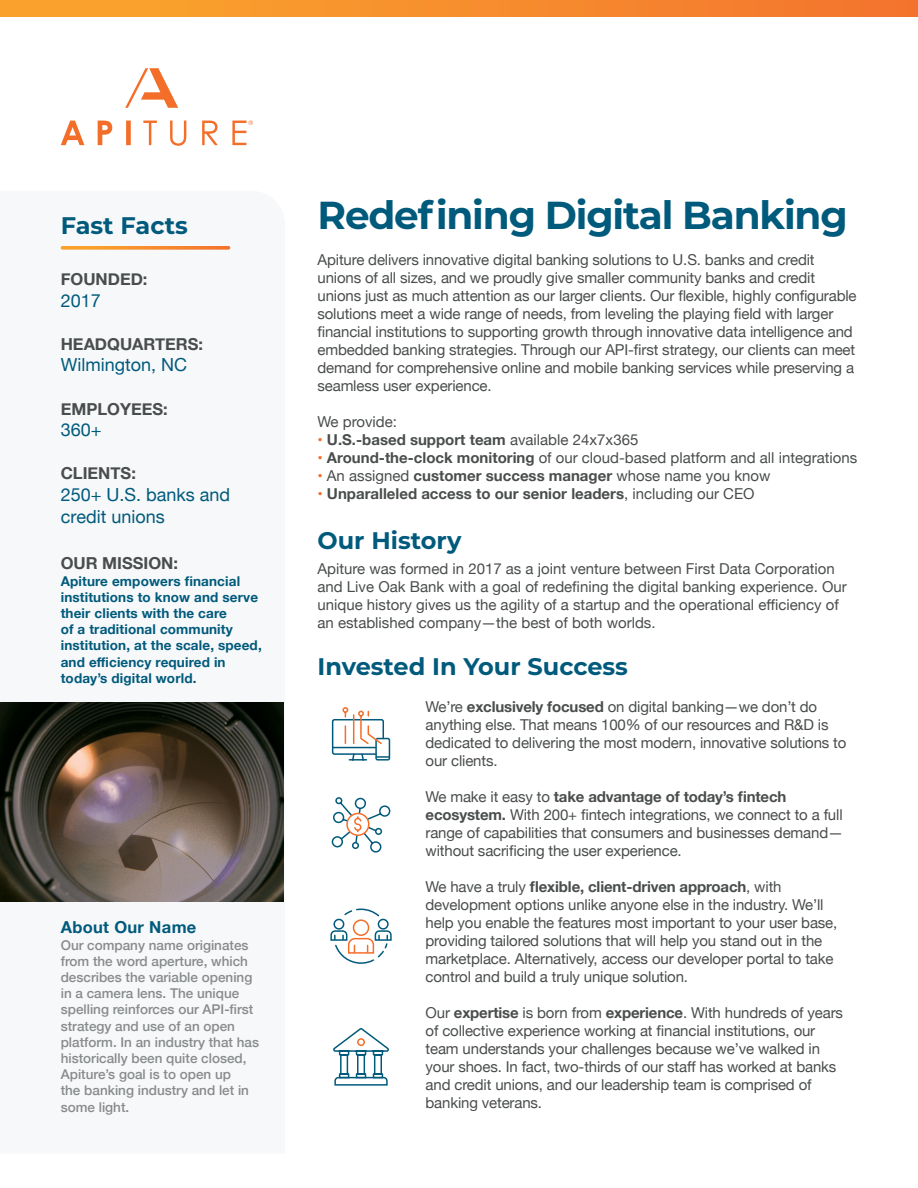
<style>
.page{position:relative;width:918px;height:1188px;background:#fff}
.page>*{position:absolute;margin:0;border:0;box-sizing:border-box;transform-origin:0 0}
.t1{font:700 39px "Montserrat";letter-spacing:-.03em;color:#005a7c}
.t2{font:700 24px "Montserrat";color:#005a7c}
.t3{font:18px/21.6px "Helvetica Neue";color:#005a7c}
.t4{font:700 16.5px "Helvetica Neue";color:#4a4d4d}
.t5{font:700 16.5px "Helvetica Neue";letter-spacing:.02em;color:#005a7c}
.t6{font:15px/18px "Helvetica Neue";letter-spacing:-.01em;color:#4a4d4d}
.t7{font:700 15px "Helvetica Neue";color:#4a4d4d}
.t8{font:500 13.5px/16.2px "Helvetica Neue";color:#888b8c}
.t9{font:700 13.5px/16.2px "Helvetica Neue";letter-spacing:.01em;color:#005a7c}
.s1{font-weight:400;color:#f36e29}
.s2{font-weight:400}
.s3{color:#f36e29}
.s4{font-weight:700}
</style>
<div class="page">
<svg style="left:61px;top:68px;width:192px;height:78px"></svg>
<div style="left:0;top:0;width:918px;height:17px;background:linear-gradient(to right,#faa72c,#f3742f)"></div>
<svg style="left:61px;top:246px;width:169px;height:4px"></svg>
<img style="left:0;top:702px;width:283px;height:200px">
<svg style="left:333px;top:1028px;width:56px;height:58px"></svg>
<svg style="left:330px;top:908px;width:62px;height:56px"></svg>
<svg style="left:331px;top:797px;width:60px;height:56px"></svg>
<svg style="left:331px;top:707px;width:60px;height:54px"></svg>
<h2 class="t2" style="left:61px;top:208px;width:129px">Fast Facts</h2>
<p class="t4" style="left:61px;top:266px;width:88px">FOUNDED:</p>
<p class="t3" style="left:61px;top:290px;width:42px">2017</p>
<p class="t4" style="left:61px;top:331px;width:144px">HEADQUARTERS:</p>
<p class="t3" style="left:61px;top:355px;width:128px">Wilmington, NC</p>
<p class="t4" style="left:61px;top:396px;width:108px">EMPLOYEES:</p>
<p class="t3" style="left:61px;top:420px;width:42px">360+</p>
<p class="t4" style="left:61px;top:461px;width:77px">CLIENTS:</p>
<p class="t3" style="left:61px;top:485px;width:171px">250+ U.S. banks and credit unions</p>
<p class="t4" style="left:61px;top:551px;width:119px">OUR MISSION:</p>
<p class="t9" style="left:61px;top:573px;width:203px">Apiture empowers financial institutions to know and serve their clients with the care<br>of a traditional community institution, at the scale, speed, and efficiency required in today’s digital world.</p>
<p class="t5" style="left:61px;top:915px;width:137px">About Our Name</p>
<p class="t8" style="left:61px;top:936px;width:200px">Our company name originates from the word aperture, which describes the variable opening in a camera lens. The unique spelling reinforces our API-first strategy and use of an open platform. In an industry that has historically been quite closed,<br>Apiture’s goal is to open up<br>the banking industry and let in some light.</p>
<h1 class="t1" style="left:318px;top:187px;width:532px">Redefining Digital Banking</h1>
<p class="t6" style="left:318px;top:251px;width:541px">Apiture delivers innovative digital banking solutions to U.S. banks and credit unions of all sizes, and we proudly give smaller community banks and credit unions just as much attention as our larger clients. Our flexible, highly configurable solutions meet a wide range of needs, from leveling the playing field with larger financial institutions to supporting growth through innovative data intelligence and embedded banking strategies. Through our API-first strategy, our clients can meet demand for comprehensive online and mobile banking services while preserving a seamless user experience.</p>
<p class="t6" style="left:318px;top:413px;width:81px">We provide:</p>
<p class="t7" style="left:318px;top:427px;width:322px"><span class="s1">•</span> U.S.-based support team <span class="s2">available 24x7x365</span></p>
<p class="t6" style="left:318px;top:449px;width:541px"><span class="s3">•</span> <span class="s4">Around-the-clock monitoring</span> of our cloud-based platform and all integrations</p>
<p class="t6" style="left:318px;top:467px;width:455px"><span class="s3">•</span> An assigned <span class="s4">customer success manager</span> whose name you know</p>
<p class="t7" style="left:318px;top:481px;width:439px"><span class="s1">•</span> Unparalleled access to our senior leaders<span class="s2">, including our CEO</span></p>
<h2 class="t2" style="left:318px;top:523px;width:146px">Our History</h2>
<p class="t6" style="left:318px;top:561px;width:531px">Apiture was formed in 2017 as a joint venture between First Data Corporation and Live Oak Bank with a goal of redefining the digital banking experience. Our unique history gives us the agility of a startup and the operational efficiency of an established company—the best of both worlds.</p>
<h2 class="t2" style="left:318px;top:649px;width:312px">Invested In Your Success</h2>
<p class="t6" style="left:426px;top:699px;width:422px">We’re <span class="s4">exclusively focused</span> on digital banking—we don’t do anything else. That means 100% of our resources and R&amp;D is dedicated to delivering the most modern, innovative solutions to our clients.</p>
<p class="t6" style="left:426px;top:789px;width:419px">We make it easy to <span class="s4">take advantage of today’s fintech ecosystem.</span> With 200+ fintech integrations, we connect to a full range of capabilities that consumers and businesses demand— without sacrificing the user experience.</p>
<p class="t6" style="left:426px;top:879px;width:413px">We have a truly <span class="s4">flexible, client-driven approach</span>, with development options unlike anyone else in the industry. We’ll help you enable the features most important to your user base, providing tailored solutions that will help you stand out in the marketplace. Alternatively, access our developer portal to take control and build a truly unique solution.</p>
<p class="t6" style="left:426px;top:1005px;width:419px">Our <span class="s4">expertise</span> is born from <span class="s4">experience</span>. With hundreds of years of collective experience working at financial institutions, our team understands your challenges because we’ve walked in your shoes. In fact, two-thirds of our staff has worked at banks and credit unions, and our leadership team is comprised of banking veterans.</p>
</div>
